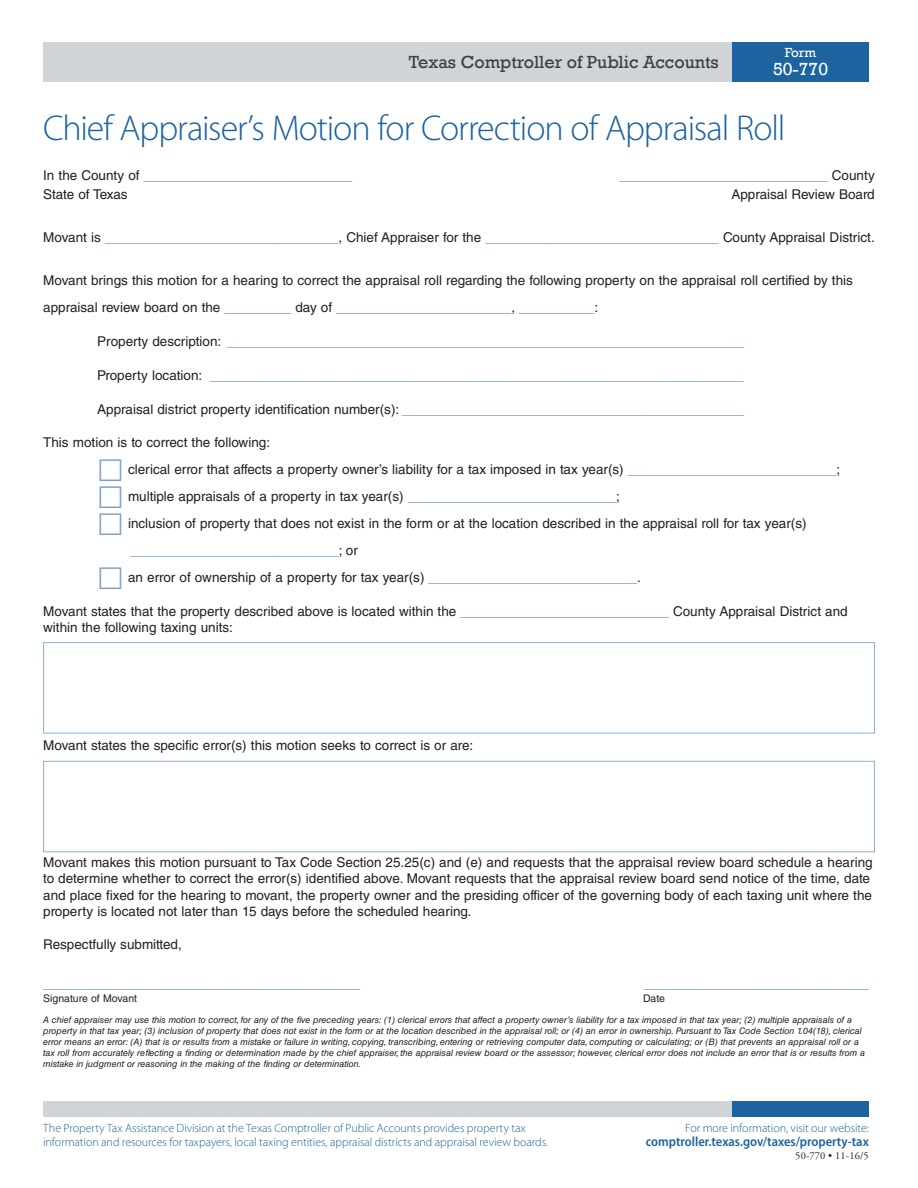
<style>
.page{position:relative;width:918px;height:1188px;background:#fff}
.page>*{position:absolute;margin:0;border:0;box-sizing:border-box;transform-origin:0 0}
.t1{font:300 36px "Myriad Pro";letter-spacing:-.03em;color:#1c63a0}
.t2{font:18px "Rockwell";color:#3e3e3f}
.t3{font:18px "Rockwell";color:#fff}
.t4{font:15px "Helvetica LT Std";color:#77a2c6}
.t5{font:13.5px/27px "Helvetica LT Std";color:#231f20}
.t6{font:600 semi-condensed 13.5px "Myriad Pro";color:#1c63a0}
.t7{font:13.5px "Rockwell";color:#fff}
.t8{font:300 12px/14.4px "Myriad Pro";letter-spacing:-.005em;color:#1c63a0}
.t9{font:10.5px "Helvetica LT Std";color:#231f20}
.t10{font:10.5px "Adobe Garamond Pro";letter-spacing:.01em;color:#231f20}
.t11{font:italic 9px/10.8px "Helvetica LT Std";color:#231f20}
.s1{font-size:13.5px;color:#231f20}
.s2{font-size:15px;color:#77a2c6}
</style>
<div class="page">
<div style="left:43px;top:1102px;width:689px;height:15px;background:#d0d4d7"></div>
<div style="left:732px;top:1102px;width:137px;height:15px;background:#1c63a0"></div>
<div style="left:43px;top:42px;width:689px;height:39px;background:#d0d4d7"></div>
<div style="left:732px;top:42px;width:137px;height:39px;background:#1c63a0"></div>
<div style="left:43px;top:642px;width:832px;height:92px;border:1px solid #8db1cf"></div>
<div style="left:43px;top:761px;width:832px;height:91px;border:1px solid #8db1cf"></div>
<p class="t7" style="left:785px;top:45px;width:33px">Form</p>
<h2 class="t3" style="left:773px;top:59px;width:57px">50-770</h2>
<h1 class="t1" style="left:43px;top:108px;width:744px">Chief Appraiser’s Motion for Correction of Appraisal Roll</h1>
<h1 class="t4" style="left:43px;top:166px;width:311px"><span class="s1">In the County of</span> _________________________</h1>
<p class="t5" style="left:43px;top:181px;width:86px">State of Texas</p>
<h2 class="t2" style="left:409px;top:51px;width:311px">Texas Comptroller of Public Accounts</h2>
<p class="t4" style="left:619px;top:166px;width:257px">_________________________ <span class="s1">County</span></p>
<p class="t5" style="left:731px;top:181px;width:145px">Appraisal Review Board</p>
<p class="t4" style="left:43px;top:228px;width:677px"><span class="s1">Movant is</span> ____________________________<span class="s1">, Chief Appraiser for the</span> ____________________________</p>
<p class="t5" style="left:723px;top:224px;width:153px">County Appraisal District.</p>
<p class="t5" style="left:43px;top:267px;width:811px">Movant brings this motion for a hearing to correct the appraisal roll regarding the following property on the appraisal roll certified by this</p>
<p class="t5" style="left:43px;top:294px;width:250px">appraisal review board on the <span class="s2">________</span></p>
<p class="t4" style="left:295px;top:298px;width:304px"><span class="s1">day of</span> _____________________<span class="s1">,</span> _________<span class="s1">:</span></p>
<p class="t4" style="left:97px;top:332px;width:648px"><span class="s1">Property description:</span> ______________________________________________________________</p>
<p class="t4" style="left:97px;top:366px;width:648px"><span class="s1">Property location:</span> ________________________________________________________________</p>
<p class="t5" style="left:97px;top:395px;width:648px">Appraisal district property identification number(s): <span class="s2">_________________________________________</span></p>
<p class="t5" style="left:128px;top:429px;width:714px;text-indent:-85px">This motion is to correct the following:<br>clerical error that affects a property owner’s liability for a tax imposed in tax year(s) <span class="s2">_________________________</span>; multiple appraisals of a property in tax year(s) <span class="s2">_________________________</span>;<br>inclusion of property that does not exist in the form or at the location described in the appraisal roll for tax year(s)</p>
<p class="t4" style="left:130px;top:541px;width:229px">_________________________<span class="s1">; or</span></p>
<p class="t5" style="left:128px;top:564px;width:514px">an error of ownership of a property for tax year(s) <span class="s2">_________________________</span>.</p>
<p class="t5" style="left:43px;top:598px;width:806px">Movant states that the property described above is located within the <span class="s2">_________________________</span> County Appraisal District and</p>
<p class="t5" style="left:43px;top:614px;width:191px">within the following taxing units:</p>
<p class="t5" style="left:43px;top:731px;width:432px">Movant states the specific error(s) this motion seeks to correct is or are:</p>
<p class="t5" style="left:43px;top:854px;width:831px;line-height:16.2px">Movant makes this motion pursuant to Tax Code Section 25.25(c) and (e) and requests that the appraisal review board schedule a hearing to determine whether to correct the error(s) identified above. Movant requests that the appraisal review board send notice of the time, date and place fixed for the hearing to movant, the property owner and the presiding officer of the governing body of each taxing unit where the property is located not later than 15 days before the scheduled hearing.</p>
<p class="t5" style="left:43px;top:931px;width:140px">Respectfully submitted,</p>
<p class="t4" style="left:43px;top:974px;width:318px">______________________________________</p>
<p class="t4" style="left:644px;top:974px;width:227px">___________________________</p>
<p class="t9" style="left:43px;top:992px;width:95px">Signature of Movant</p>
<p class="t9" style="left:643px;top:992px;width:23px">Date</p>
<p class="t11" style="left:43px;top:1015px;width:823px">A chief appraiser may use this motion to correct, for any of the five preceding years: (1) clerical errors that affect a property owner’s liability for a tax imposed in that tax year; (2) multiple appraisals of a property in that tax year; (3) inclusion of property that does not exist in the form or at the location described in the appraisal roll; or (4) an error in ownership. Pursuant to Tax Code Section 1.04(18), clerical error means an error: (A) that is or results from a mistake or failure in writing, copying, transcribing, entering or retrieving computer data, computing or calculating; or (B) that prevents an appraisal roll or a tax roll from accurately reflecting a finding or determination made by the chief appraiser, the appraisal review board or the assessor; however, clerical error does not include an error that is or results from a mistake in judgment or reasoning in the making of the finding or determination.</p>
<p class="t8" style="left:43px;top:1121px;width:507px">The Property Tax Assistance Division at the Texas Comptroller of Public Accounts provides property tax information and resources for taxpayers, local taxing entities, appraisal districts and appraisal review boards.</p>
<p class="t8" style="left:685px;top:1121px;width:185px">For more information, visit our website:</p>
<p class="t6" style="left:646px;top:1134px;width:224px">comptroller.texas.gov/taxes/property-tax</p>
<p class="t10" style="left:795px;top:1149px;width:75px">50-770 • 11-16/5</p>
</div>
